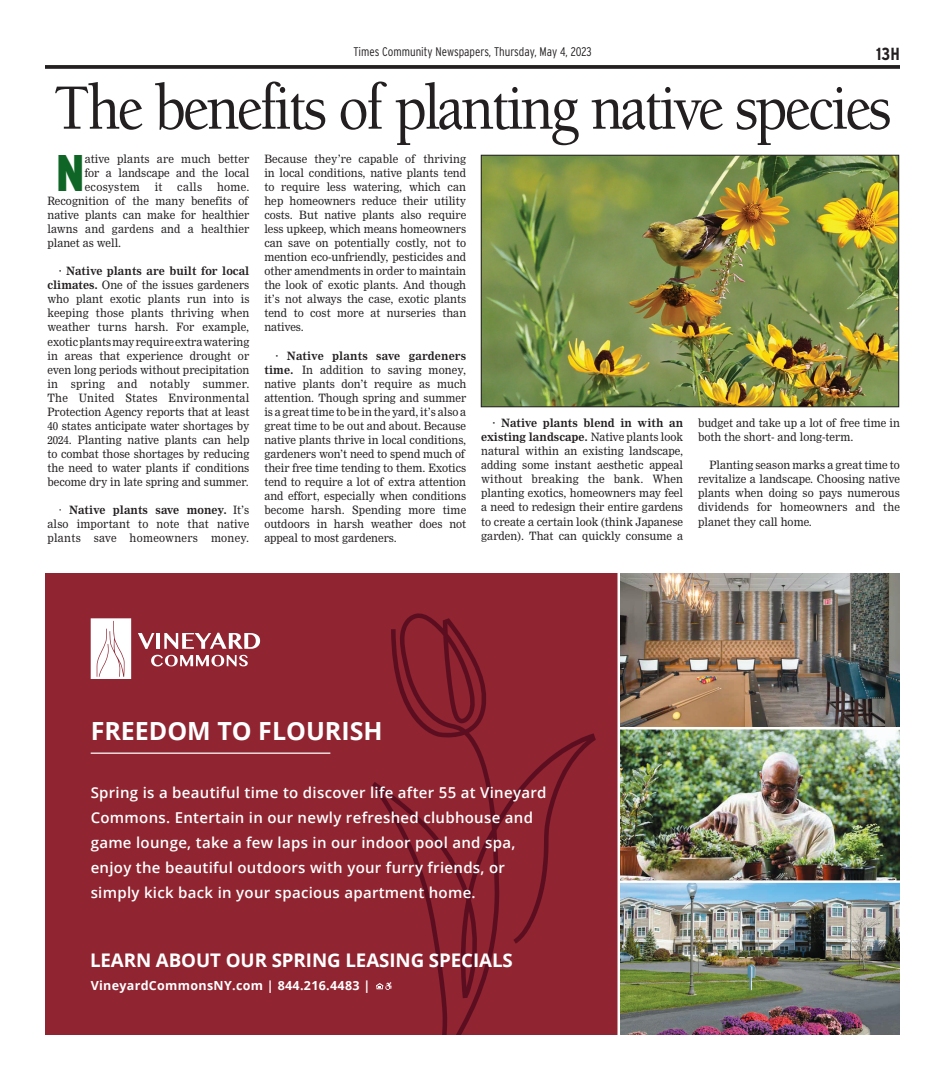
<style>
.page{position:relative;width:945px;height:1080px;background:#fff}
.page>*{position:absolute;margin:0;border:0;box-sizing:border-box;transform-origin:0 0}
.t1{font:500 66.25px "Berkeley Std";letter-spacing:-.05em;color:#231f20;scale:.9 1}
.t2{font:900 condensed 51.38px "Interstate";color:#0f6525;scale:.95 1}
.t3{font:700 25px "Open Sans";color:#fff}
.t4{font:700 18.75px "Open Sans";letter-spacing:-.005em;color:#fff}
.t5{font:700 condensed 17.5px "Interstate";color:#231f20}
.t6{font:600 15px/25px "Open Sans";letter-spacing:.02em;color:#fff}
.t7{font:300 condensed 12.5px "Interstate";color:#231f20}
.t8{font:700 12.5px "Open Sans";letter-spacing:.025em;color:#fff}
.t9{font:11.25px/14px "Nimrod MT Pro";color:#231f20;text-align:justify;scale:.95 1}
.s1{font-weight:700}
</style>
<div class="page">
<svg style="left:45px;top:65px;width:855px;height:4px;background:#302c2d"></svg>
<div style="left:45px;top:574px;width:855px;height:461px;background:#902430"></div>
<svg style="left:372px;top:613px;width:224px;height:422px"></svg>
<img style="left:620px;top:574px;width:280px;height:461px">
<svg style="left:376px;top:982px;width:16px;height:8px"></svg>
<svg style="left:138px;top:633px;width:16px;height:16px"></svg>
<hr style="left:157px;top:633px;width:3px;height:16px;background:#fff">
<svg style="left:164px;top:633px;width:96px;height:16px"></svg>
<svg style="left:151px;top:655px;width:97px;height:11px"></svg>
<svg style="left:91px;top:619px;width:40px;height:60px;background:#f7f1f1"></svg>
<hr style="left:91px;top:753px;width:239px;height:1px;background:#fff">
<hr style="left:618px;top:574px;width:2px;height:461px;background:#fff">
<hr style="left:619px;top:727px;width:281px;height:3px;background:#fff">
<hr style="left:619px;top:880px;width:281px;height:3px;background:#fff">
<img style="left:483px;top:157px;width:414px;height:248px">
<div style="left:481px;top:155px;width:418px;height:252px;border:1px solid #231f20"></div>
<p class="t7" style="left:353px;top:44px;width:240px">Times Community Newspapers, Thursday, May 4, 2023</p>
<h3 class="t5" style="left:876px;top:43px;width:25px">13H</h3>
<h1 class="t1" style="left:54px;top:72px;width:933px">The benefits of planting native species</h1>
<h2 class="t2" style="left:56px;top:141px;width:31px">N</h2>
<p class="t9" style="left:85px;top:151px;width:175px">ative plants are much better for a landscape and the local ecosystem</p>
<p class="t9" style="left:47px;top:179px;width:214px;text-align:left;text-indent:170px">home.<br>Recognition of the many benefits of native plants can make for healthier lawns and gardens and a healthier planet as well.</p>
<p class="t9" style="left:47px;top:264px;width:214px;text-indent:11px"><span class="s1">· Native plants are built for local climates.</span> One of the issues gardeners who plant exotic plants run into is keeping those plants thriving when weather turns harsh. For example, exotic plants may require extra watering in areas that experience drought or even long periods without precipitation in spring and notably summer.<br>The United States Environmental Protection Agency reports that at least 40 states anticipate water shortages by 2024. Planting native plants can help to combat those shortages by reducing the need to water plants if conditions become dry in late spring and summer.</p>
<p class="t9" style="left:47px;top:503px;width:214px;text-indent:11px">· <span class="s1">Native plants save money.</span> It’s also important to note that native plants save homeowners money.</p>
<p class="t9" style="left:155px;top:179px;width:10px">it</p>
<p class="t9" style="left:177px;top:179px;width:28px">calls</p>
<p class="t9" style="left:264px;top:151px;width:214px">Because they’re capable of thriving in local conditions, native plants tend to require less watering, which can hep homeowners reduce their utility costs. But native plants also require less upkeep, which means homeowners can save on potentially costly, not to mention eco-unfriendly, pesticides and other amendments in order to maintain the look of exotic plants. And though it’s not always the case, exotic plants tend to cost more at nurseries than natives.</p>
<p class="t9" style="left:264px;top:348px;width:214px;text-align:left;text-indent:11px"><span class="s1">· Native plants save gardeners time.</span> In addition to saving money, native plants don’t require as much attention. Though spring and summer is a great time to be in the yard, it’s also a great time to be out and about. Because native plants thrive in local conditions, gardeners won’t need to spend much of their free time tending to them. Exotics tend to require a lot of extra attention and effort, especially when conditions become harsh. Spending more time outdoors in harsh weather does not appeal to most gardeners.</p>
<p class="t9" style="left:481px;top:416px;width:214px;text-indent:11px"><span class="s1">· Native plants blend in with an existing landscape.</span> Native plants look natural within an existing landscape, adding some instant aesthetic appeal without breaking the bank. When planting exotics, homeowners may feel a need to redesign their entire gardens to create a certain look (think Japanese garden). That can quickly consume a</p>
<p class="t9" style="left:698px;top:416px;width:214px">budget and take up a lot of free time in both the short- and long-term.</p>
<p class="t9" style="left:698px;top:458px;width:214px;text-indent:11px">Planting season marks a great time to revitalize a landscape. Choosing native plants when doing so pays numerous dividends for homeowners and the planet they call home.</p>
<h3 class="t3" style="left:91px;top:713px;width:293px">FREEDOM TO FLOURISH</h3>
<p class="t6" style="left:91px;top:779px;width:457px">Spring is a beautiful time to discover life after 55 at Vineyard Commons. Entertain in our newly refreshed clubhouse and game lounge, take a few laps in our indoor pool and spa, enjoy the beautiful outdoors with your furry friends, or simply kick back in your spacious apartment home.</p>
<h3 class="t4" style="left:90px;top:947px;width:424px">LEARN ABOUT OUR SPRING LEASING SPECIALS</h3>
<p class="t8" style="left:91px;top:977px;width:281px">VineyardCommonsNY.com | 844.216.4483 |</p>
</div>
